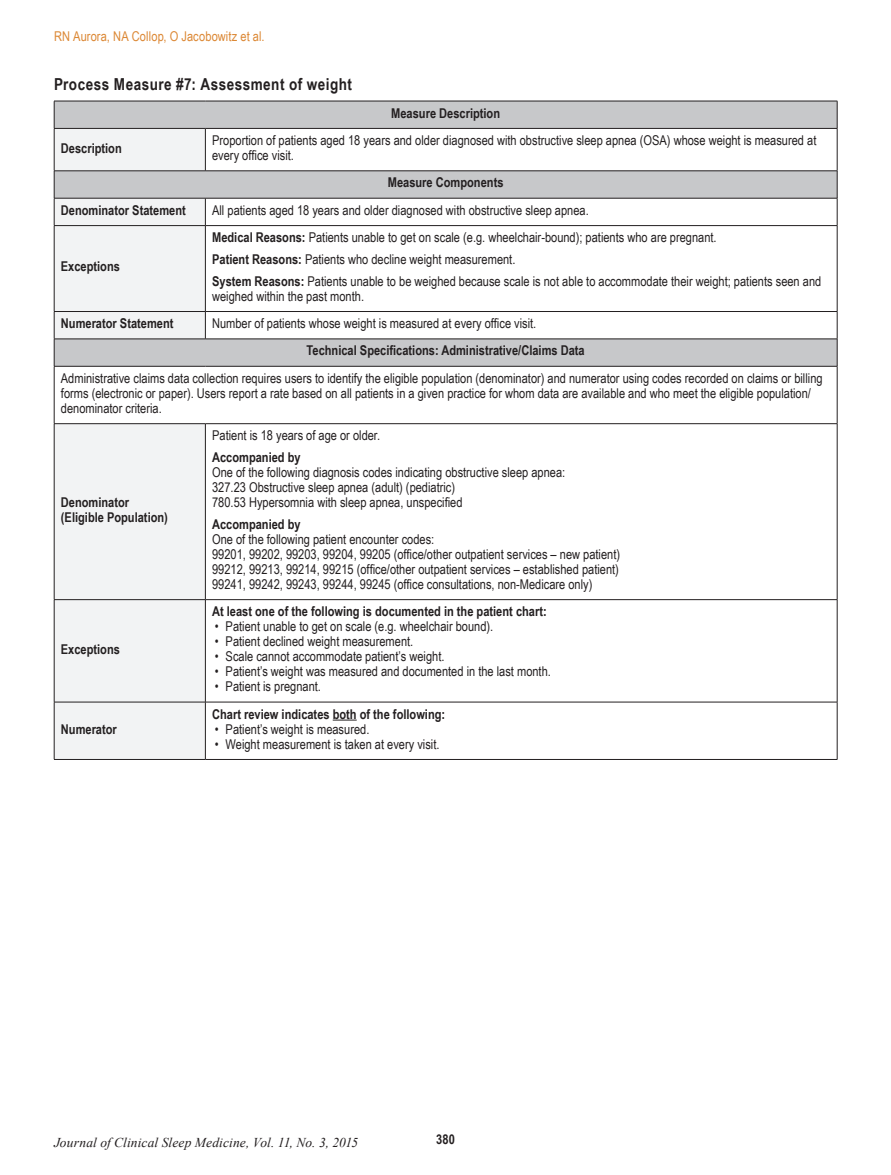
<style>
.page{position:relative;width:891px;height:1175px;background:#fff}
.page>*{position:absolute;margin:0;border:0;box-sizing:border-box;transform-origin:0 0}
.t1{font:700 16.5px "Arial Narrow";letter-spacing:.03em;color:#231f20}
.t2{font:13.5px/15px "Arial Narrow";color:#231f20}
.t3{font:700 13.5px/15px "Arial Narrow";color:#231f20}
.t4{font:italic 13.5px "Times New Roman";letter-spacing:.005em;color:#231f20}
.t5{font:13.5px "Arial Narrow";letter-spacing:.01em;color:#dc8835}
.s1{font-weight:700}
</style>
<div class="page">
<svg style="left:55px;top:102px;width:782px;height:264px"></svg>
<svg style="left:55px;top:129px;width:150px;height:630px;fill:#f2f3f4"></svg>
<hr style="left:54px;top:101px;width:151px;height:1px;background:#231f20">
<svg style="left:54px;top:101px;width:1px;height:27px"></svg>
<hr style="left:205px;top:101px;width:632px;height:1px;background:#231f20">
<svg style="left:837px;top:101px;width:1px;height:27px"></svg>
<hr style="left:54px;top:128px;width:151px;height:1px;background:#231f20">
<hr style="left:54px;top:129px;width:1px;height:42px;background:#231f20">
<hr style="left:205px;top:128px;width:632px;height:1px;background:#231f20">
<hr style="left:205px;top:129px;width:1px;height:42px;background:#231f20">
<hr style="left:837px;top:129px;width:1px;height:42px;background:#231f20">
<svg style="left:205px;top:199px;width:1px;height:26px"></svg>
<hr style="left:54px;top:225px;width:151px;height:1px;background:#231f20">
<hr style="left:54px;top:226px;width:1px;height:85px;background:#231f20">
<hr style="left:205px;top:225px;width:632px;height:1px;background:#231f20">
<hr style="left:205px;top:226px;width:1px;height:85px;background:#231f20">
<hr style="left:837px;top:226px;width:1px;height:85px;background:#231f20">
<hr style="left:54px;top:311px;width:151px;height:1px;background:#231f20">
<hr style="left:205px;top:311px;width:632px;height:1px;background:#231f20">
<svg style="left:205px;top:312px;width:1px;height:27px"></svg>
<hr style="left:54px;top:339px;width:151px;height:1px;background:#231f20">
<svg style="left:54px;top:312px;width:1px;height:54px"></svg>
<hr style="left:205px;top:339px;width:632px;height:1px;background:#231f20">
<svg style="left:837px;top:312px;width:1px;height:54px"></svg>
<hr style="left:54px;top:366px;width:151px;height:1px;background:#231f20">
<hr style="left:54px;top:366px;width:1px;height:57px;background:#231f20">
<hr style="left:205px;top:366px;width:632px;height:1px;background:#231f20">
<hr style="left:837px;top:366px;width:1px;height:57px;background:#231f20">
<hr style="left:54px;top:423px;width:151px;height:1px;background:#231f20">
<hr style="left:54px;top:424px;width:1px;height:175px;background:#231f20">
<hr style="left:205px;top:423px;width:632px;height:1px;background:#231f20">
<hr style="left:205px;top:424px;width:1px;height:175px;background:#231f20">
<hr style="left:837px;top:424px;width:1px;height:175px;background:#231f20">
<hr style="left:54px;top:599px;width:151px;height:1px;background:#231f20">
<hr style="left:54px;top:600px;width:1px;height:102px;background:#231f20">
<hr style="left:205px;top:599px;width:632px;height:1px;background:#231f20">
<hr style="left:205px;top:600px;width:1px;height:102px;background:#231f20">
<hr style="left:837px;top:600px;width:1px;height:102px;background:#231f20">
<hr style="left:54px;top:702px;width:151px;height:1px;background:#231f20">
<hr style="left:54px;top:702px;width:1px;height:57px;background:#231f20">
<hr style="left:205px;top:702px;width:632px;height:1px;background:#231f20">
<hr style="left:205px;top:702px;width:1px;height:57px;background:#231f20">
<hr style="left:837px;top:702px;width:1px;height:57px;background:#231f20">
<hr style="left:54px;top:759px;width:151px;height:1px;background:#231f20">
<hr style="left:205px;top:759px;width:632px;height:1px;background:#231f20">
<hr style="left:54px;top:170px;width:151px;height:1px;background:#231f20">
<svg style="left:54px;top:171px;width:1px;height:54px"></svg>
<hr style="left:205px;top:170px;width:632px;height:1px;background:#231f20">
<svg style="left:837px;top:171px;width:1px;height:54px"></svg>
<hr style="left:54px;top:198px;width:151px;height:1px;background:#231f20">
<hr style="left:205px;top:198px;width:632px;height:1px;background:#231f20">
<svg style="left:333px;top:719px;width:24px;height:1px"></svg>
<p class="t5" style="left:54px;top:26px;width:212px">RN Aurora, NA Collop, O Jacobowitz et al.</p>
<p class="t1" style="left:54px;top:72px;width:300px">Process Measure #7: Assessment of weight</p>
<p class="t3" style="left:391px;top:105px;width:110px">Measure Description</p>
<p class="t3" style="left:61px;top:140px;width:62px">Description</p>
<p class="t2" style="left:212px;top:132px;width:606px">Proportion of patients aged 18 years and older diagnosed with obstructive sleep apnea (OSA) whose weight is measured at every office visit.</p>
<p class="t3" style="left:388px;top:174px;width:117px">Measure Components</p>
<p class="t3" style="left:61px;top:202px;width:126px">Denominator Statement</p>
<p class="t2" style="left:212px;top:202px;width:378px">All patients aged 18 years and older diagnosed with obstructive sleep apnea.</p>
<p class="t3" style="left:61px;top:258px;width:61px">Exceptions</p>
<p class="t2" style="left:212px;top:226px;width:611px;line-height:21.8px"><span class="s1">Medical Reasons:</span> Patients unable to get on scale (e.g. wheelchair-bound); patients who are pregnant.<br><span class="s1">Patient Reasons:</span> Patients who decline weight measurement.<br><span class="s1">System Reasons:</span> Patients unable to be weighed because scale is not able to accommodate their weight; patients seen and</p>
<p class="t2" style="left:212px;top:288px;width:153px">weighed within the past month.</p>
<p class="t3" style="left:61px;top:315px;width:114px">Numerator Statement</p>
<p class="t2" style="left:212px;top:315px;width:326px">Number of patients whose weight is measured at every office visit.</p>
<p class="t3" style="left:307px;top:342px;width:280px">Technical Specifications: Administrative/Claims Data</p>
<p class="t2" style="left:61px;top:370px;width:763px">Administrative claims data collection requires users to identify the eligible population (denominator) and numerator using codes recorded on claims or billing forms (electronic or paper). Users report a rate based on all patients in a given practice for whom data are available and who meet the eligible population/ denominator criteria.</p>
<p class="t3" style="left:61px;top:494px;width:109px">Denominator (Eligible Population)</p>
<p class="t3" style="left:61px;top:641px;width:61px">Exceptions</p>
<p class="t3" style="left:61px;top:720px;width:57px">Numerator</p>
<p class="t2" style="left:212px;top:427px;width:170px">Patient is 18 years of age or older.</p>
<p class="t3" style="left:212px;top:449px;width:90px">Accompanied by</p>
<p class="t2" style="left:212px;top:464px;width:355px">One of the following diagnosis codes indicating obstructive sleep apnea:<br>327.23 Obstructive sleep apnea (adult) (pediatric)<br>780.53 Hypersomnia with sleep apnea, unspecified</p>
<p class="t3" style="left:212px;top:516px;width:90px">Accompanied by</p>
<p class="t2" style="left:212px;top:531px;width:410px">One of the following patient encounter codes:<br>99201, 99202, 99203, 99204, 99205 (office/other outpatient services – new patient)<br>99212, 99213, 99214, 99215 (office/other outpatient services – established patient)<br>99241, 99242, 99243, 99244, 99245 (office consultations, non-Medicare only)</p>
<p class="t3" style="left:212px;top:603px;width:336px">At least one of the following is documented in the patient chart:</p>
<p class="t2" style="left:215px;top:618px;width:280px">• Patient unable to get on scale (e.g. wheelchair bound).</p>
<p class="t2" style="left:215px;top:633px;width:200px">• Patient declined weight measurement.</p>
<p class="t2" style="left:215px;top:648px;width:231px">• Scale cannot accommodate patient’s weight.</p>
<p class="t2" style="left:215px;top:663px;width:338px">• Patient’s weight was measured and documented in the last month.</p>
<p class="t2" style="left:215px;top:678px;width:108px">• Patient is pregnant.</p>
<p class="t3" style="left:212px;top:705px;width:235px">Chart review indicates both of the following:</p>
<p class="t2" style="left:215px;top:721px;width:156px">• Patient’s weight is measured.</p>
<p class="t2" style="left:215px;top:736px;width:226px">• Weight measurement is taken at every visit.</p>
<p class="t4" style="left:54px;top:1133px;width:306px">Journal of Clinical Sleep Medicine, Vol. 11, No. 3, 2015</p>
<p class="t3" style="left:436px;top:1131px;width:20px">380</p>
</div>
